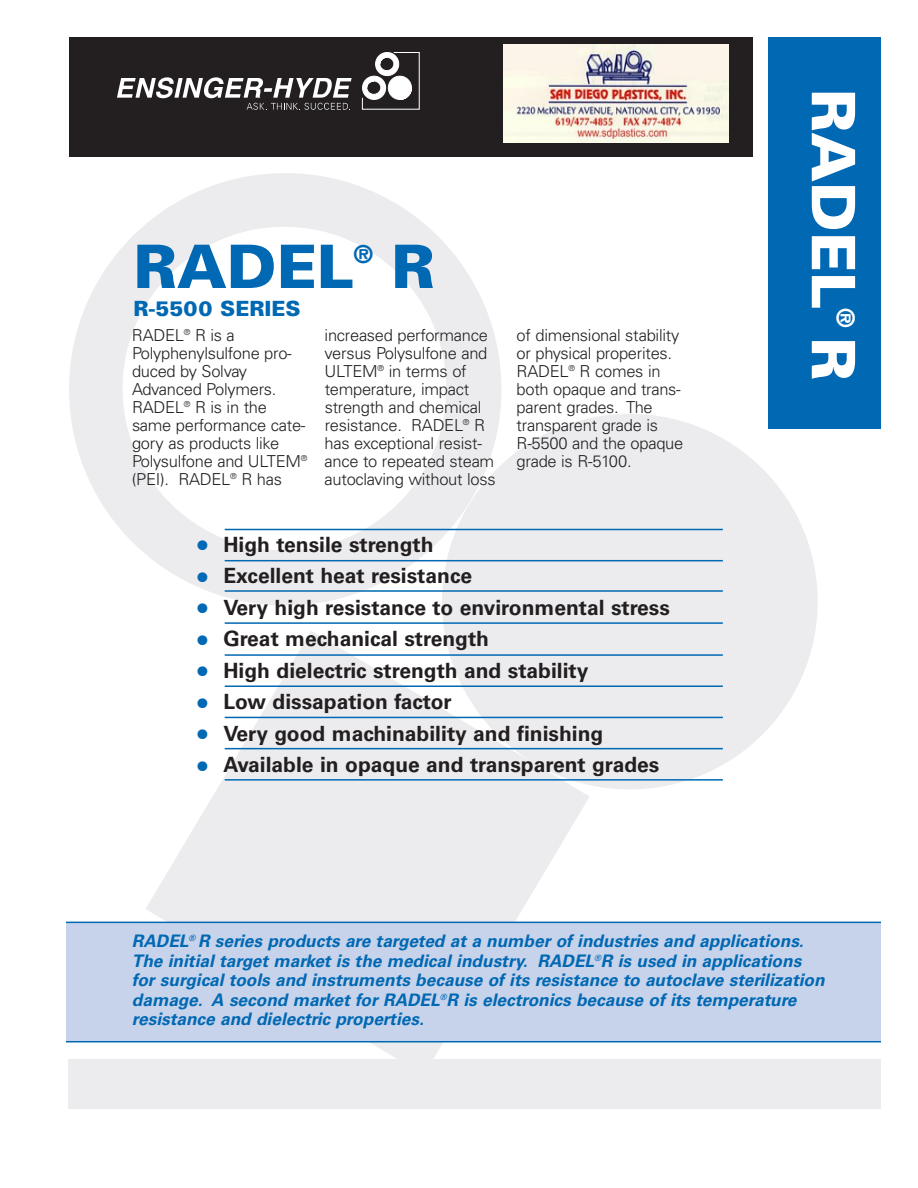
<style>
.page{position:relative;width:918px;height:1188px;background:#fff}
.page>*{position:absolute;margin:0;border:0;box-sizing:border-box;transform-origin:0 0}
.t1{font:900 60px "Univers";color:#fff}
.t2{font:900 60px "Univers";color:#0168b3}
.t3{font:900 24.75px "Univers";color:#fff}
.t4{font:900 24.75px "Univers";color:#0168b3}
.t5{font:700 21px "Univers";color:#231f20}
.t6{font:900 21px "Univers";color:#0168b3}
.t7{font:italic 700 17.25px/19.5px "Univers";color:#0168b3}
.t8{font:300 16.5px/18px "Univers";letter-spacing:-.015em;color:#231f20}
.s1{font-size:27px;color:#0168b3}
</style>
<div class="page">
<svg style="left:69px;top:173px;width:432px;height:432px;fill:#ececee"></svg>
<div style="left:123px;top:227px;width:323px;height:323px;background:#fff;border-radius:50%"></div>
<svg style="left:442px;top:414px;width:376px;height:375px;background:#edeef0"></svg>
<svg style="left:801px;top:429px;width:17px;height:36px"></svg>
<svg style="left:134px;top:1042px;width:12px;height:1px"></svg>
<svg style="left:146px;top:631px;width:444px;height:428px;fill:#ececee"></svg>
<div style="left:768px;top:38px;width:112px;height:391px;background:#0168b3"></div>
<div style="left:69px;top:38px;width:684px;height:120px;background:#231f20"></div>
<svg style="left:117px;top:77px;width:235px;height:33px"></svg>
<svg style="left:361px;top:52px;width:59px;height:58px"></svg>
<div style="left:66px;top:922px;width:815px;height:120px;background:#c6d3eb"></div>
<div style="left:68px;top:1059px;width:812px;height:49px;background:#ececee"></div>
<hr style="left:225px;top:560px;width:498px;height:1px;background:#0168b3">
<hr style="left:225px;top:529px;width:498px;height:1px;background:#0168b3">
<hr style="left:225px;top:622px;width:498px;height:2px;background:#0168b3">
<hr style="left:225px;top:654px;width:498px;height:2px;background:#0168b3">
<hr style="left:225px;top:686px;width:498px;height:1px;background:#0168b3">
<hr style="left:225px;top:717px;width:498px;height:1px;background:#0168b3">
<hr style="left:225px;top:748px;width:498px;height:1px;background:#0168b3">
<hr style="left:225px;top:779px;width:498px;height:2px;background:#0168b3">
<hr style="left:225px;top:590px;width:498px;height:2px;background:#0168b3">
<hr style="left:66px;top:922px;width:815px;height:1px;background:#0168b3">
<hr style="left:66px;top:1041px;width:815px;height:1px;background:#0168b3">
<img style="left:503px;top:45px;width:225px;height:97px">
<h1 class="t2" style="left:134px;top:245px;width:221px">RADEL</h1>
<h2 class="t4" style="left:353px;top:245px;width:21px">®</h2>
<h1 class="t2" style="left:391px;top:245px;width:45px">R</h1>
<p class="t6" style="left:133px;top:301px;width:169px">R-5500 SERIES</p>
<p class="t8" style="left:132px;top:328px;width:177px">RADEL<sup>®</sup> R is a<br>Polyphenylsulfone pro&shy;duced by Solvay<br>Advanced Polymers.<br>RADEL<sup>®</sup> R is in the same performance cate&shy;gory as products like<br>Polysulfone and ULTEM<sup>® </sup>(PEI). RADEL<sup>®</sup> R has</p>
<p class="t8" style="left:325px;top:327px;width:173px">increased performance versus Polysulfone and<br>ULTEM<sup>®</sup> in terms of temperature, impact strength and chemical resistance. RADEL<sup>®</sup> R has exceptional resist&shy;ance to repeated steam autoclaving without loss</p>
<p class="t8" style="left:517px;top:327px;width:168px">of dimensional stability or physical properites.<br>RADEL<sup>®</sup> R comes in both opaque and trans&shy;parent grades. The transparent grade is<br>R-5500 and the opaque grade is R-5100.</p>
<p class="t5" style="left:198px;top:537px;width:237px"><span class="s1">•</span> High tensile strength</p>
<p class="t5" style="left:198px;top:568px;width:276px"><span class="s1">•</span> Excellent heat resistance</p>
<p class="t5" style="left:198px;top:600px;width:473px"><span class="s1">•</span> Very high resistance to environmental stress</p>
<p class="t5" style="left:198px;top:631px;width:293px"><span class="s1">•</span> Great mechanical strength</p>
<p class="t5" style="left:198px;top:663px;width:392px"><span class="s1">•</span> High dielectric strength and stability</p>
<p class="t5" style="left:198px;top:694px;width:255px"><span class="s1">•</span> Low dissapation factor</p>
<p class="t5" style="left:198px;top:726px;width:407px"><span class="s1">•</span> Very good machinability and finishing</p>
<p class="t5" style="left:198px;top:757px;width:463px"><span class="s1">•</span> Available in opaque and transparent grades</p>
<h1 class="t1" style="left:855px;top:89px;width:221px;rotate:90deg">RADEL</h1>
<h2 class="t3" style="left:855px;top:308px;width:21px;rotate:90deg">®</h2>
<h1 class="t1" style="left:855px;top:337px;width:45px;rotate:90deg">R</h1>
<p class="t7" style="left:132px;top:933px;width:694px">RADEL<sup>®</sup> R series products are targeted at a number of industries and applications.<br>The initial target market is the medical industry. RADEL<sup>®</sup>R is used in applications for surgical tools and instruments because of its resistance to autoclave sterilization damage. A second market for RADEL<sup>®</sup>R is electronics because of its temperature resistance and dielectric properties.</p>
</div>
